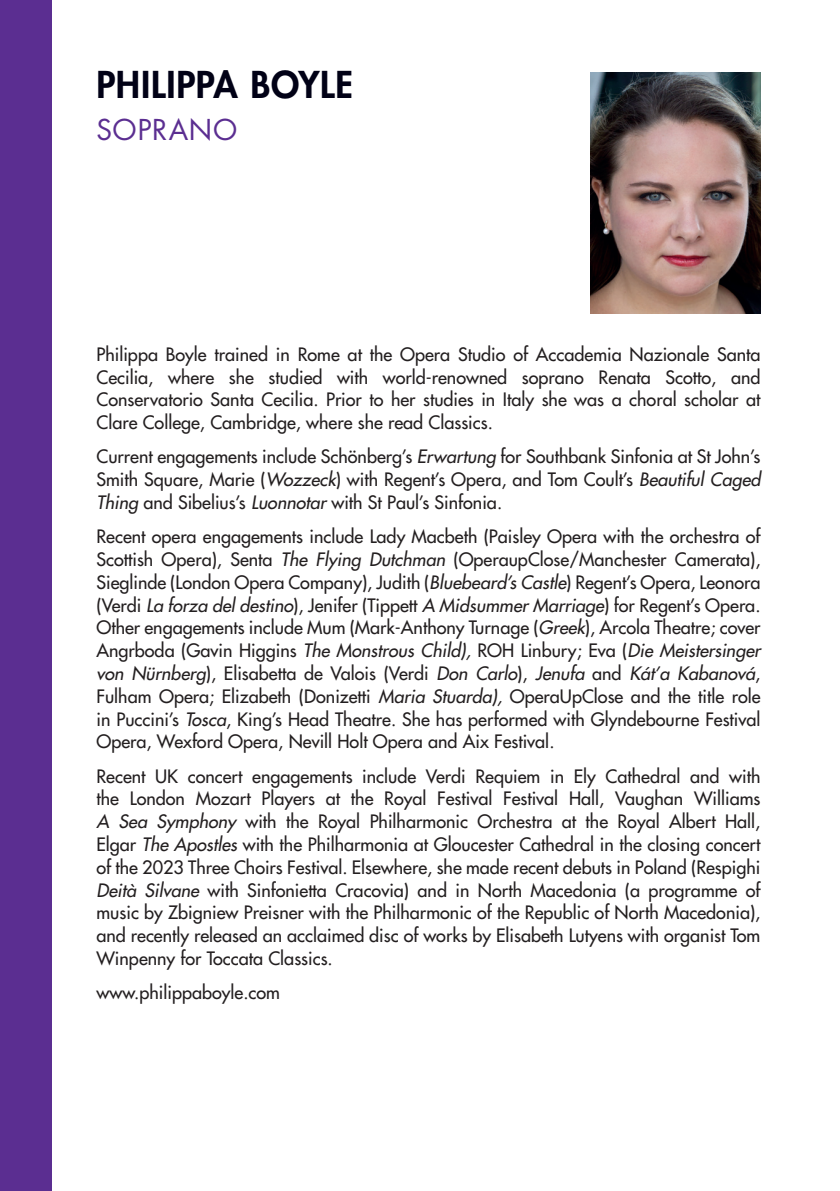
<style>
.page{position:relative;width:840px;height:1191px;background:#fff}
.page>*{position:absolute;margin:0;border:0;box-sizing:border-box;transform-origin:0 0}
.LCC1{font:800 36px "Futura Std";letter-spacing:.02em;color:#010116}
.LCC2{font:28px "Futura Std";letter-spacing:.025em;color:#5b2e91}
.Biog_Text{font:500 18px/22.8px "Futura Std";color:#231f20;text-align:justify}
.s1{font-style:italic}
</style>
<div class="page">
<div style="left:0;top:0;width:51px;height:1191px;background:#5b2e91"></div>
<img style="left:590px;top:72px;width:170px;height:241px">
<p class="LCC1" style="left:96px;top:62px;width:258px">PHILIPPA BOYLE</p>
<p class="LCC2" style="left:96px;top:112px;width:142px">SOPRANO</p>
<p class="Biog_Text" style="left:96px;top:343px;width:665px">Philippa Boyle trained in Rome at the Opera Studio of Accademia Nazionale Santa Cecilia, where she studied with world-renowned soprano Renata Scotto, and Conservatorio Santa Cecilia. Prior to her studies in Italy she was a choral scholar at Clare College, Cambridge, where she read Classics.</p>
<p class="Biog_Text" style="left:96px;top:445px;width:665px">Current engagements include Schönberg’s <span class="s1">Erwartung</span> for Southbank Sinfonia at St John’s Smith Square, Marie (<span class="s1">Wozzeck</span>) with Regent’s Opera, and Tom Coult’s <span class="s1">Beautiful Caged Thing</span> and Sibelius’s <span class="s1">Luonnotar</span> with St Paul’s Sinfonia.</p>
<p class="Biog_Text" style="left:96px;top:525px;width:665px">Recent opera engagements include Lady Macbeth (Paisley Opera with the orchestra of Scottish Opera), Senta <span class="s1">The Flying Dutchman</span> (OperaupClose/Manchester Camerata), Sieglinde (London Opera Company), Judith (<span class="s1">Bluebeard’s Castle</span>) Regent’s Opera, Leonora (Verdi <span class="s1">La forza del destino</span>), Jenifer (Tippett <span class="s1">A Midsummer Marriage</span>) for Regent’s Opera.<br>Other engagements include Mum (Mark-Anthony Turnage (<span class="s1">Greek</span>), Arcola Theatre; cover Angrboda (Gavin Higgins <span class="s1">The Monstrous Child),</span> ROH Linbury; Eva (<span class="s1">Die Meistersinger von Nürnberg</span>), Elisabetta de Valois (Verdi <span class="s1">Don Carlo</span>), <span class="s1">Jenufa</span> and <span class="s1">Kát’a Kabanová</span>, Fulham Opera; Elizabeth (Donizetti <span class="s1">Maria Stuarda),</span> OperaUpClose and the title role in Puccini’s <span class="s1">Tosca</span>, King’s Head Theatre. She has performed with Glyndebourne Festival Opera, Wexford Opera, Nevill Holt Opera and Aix Festival.</p>
<p class="Biog_Text" style="left:96px;top:764px;width:665px">Recent UK concert engagements include Verdi Requiem in Ely Cathedral and with the London Mozart Players at the Royal Festival Festival Hall, Vaughan Williams <span class="s1">A Sea Symphony</span> with the Royal Philharmonic Orchestra at the Royal Albert Hall, Elgar <span class="s1">The Apostles</span> with the Philharmonia at Gloucester Cathedral in the closing concert of the 2023 Three Choirs Festival. Elsewhere, she made recent debuts in Poland (Respighi <span class="s1">Deità Silvane</span> with Sinfonietta Cracovia) and in North Macedonia (a programme of music by Zbigniew Preisner with the Philharmonic of the Republic of North Macedonia), and recently released an acclaimed disc of works by Elisabeth Lutyens with organist Tom Winpenny for Toccata Classics.</p>
<p class="Biog_Text" style="left:96px;top:981px;width:185px">www.philippaboyle.com</p>
</div>
